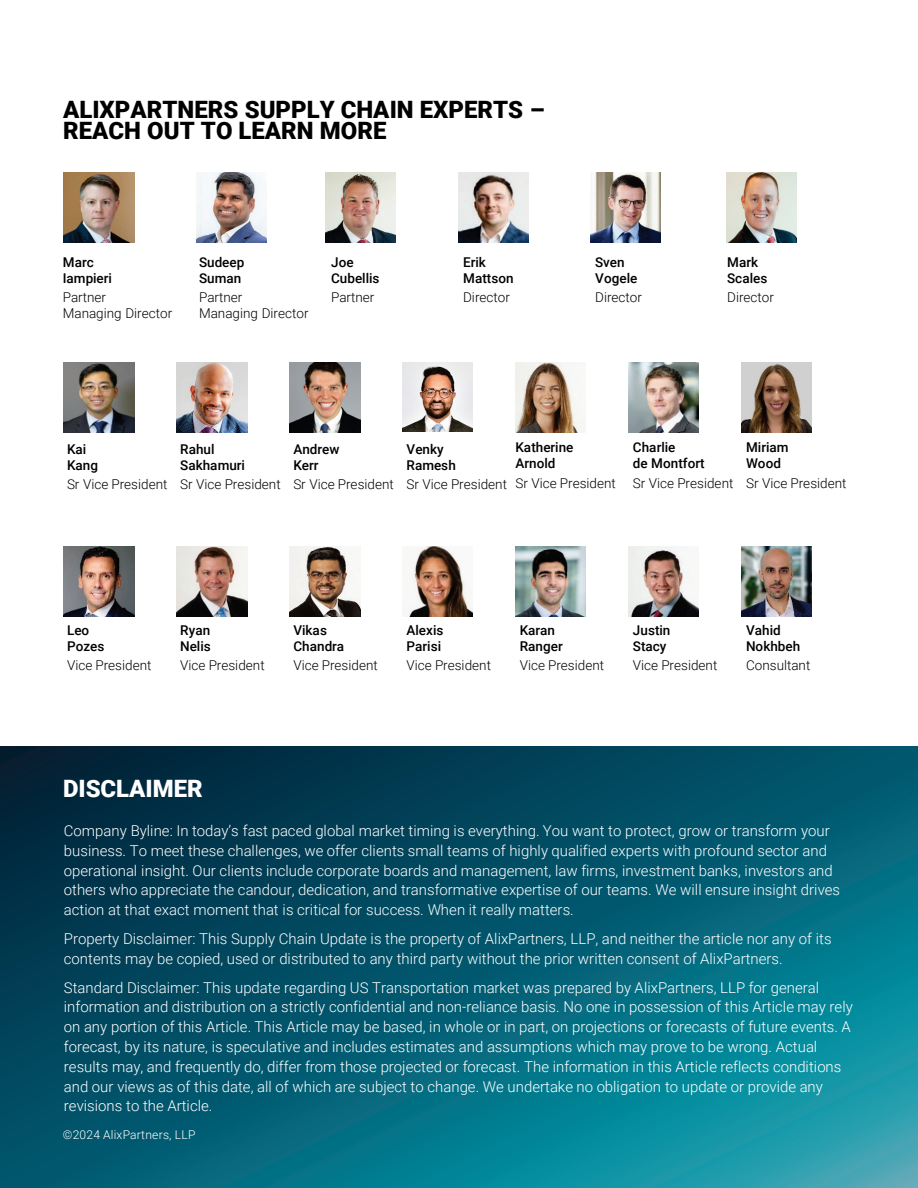
<style>
.page{position:relative;width:918px;height:1188px;background:#fff}
.page>*{position:absolute;margin:0;border:0;box-sizing:border-box;transform-origin:0 0}
.t1{font:900 24px/21.6px "Roboto";color:#000}
.t2{font:900 24px "Roboto";color:#fff}
.t3{font:300 15px/19.8px "Roboto";color:#fff}
.t4{font:300 13.5px/16.2px "Roboto";color:#000}
.t5{font:500 13.5px/16.2px "Roboto";color:#000}
.t6{font:300 12px "Roboto";letter-spacing:.015em;color:#fff}
</style>
<div class="page">
<svg style="left:0;top:746px;width:918px;height:442px;background:#045c71"></svg>
<img style="left:326px;top:173px;width:70px;height:70px">
<img style="left:64px;top:173px;width:70px;height:70px">
<img style="left:727px;top:173px;width:70px;height:70px">
<img style="left:458px;top:173px;width:70px;height:70px">
<img style="left:629px;top:362px;width:70px;height:71px">
<img style="left:742px;top:362px;width:70px;height:71px">
<img style="left:516px;top:546px;width:70px;height:71px">
<img style="left:290px;top:546px;width:70px;height:71px">
<img style="left:64px;top:546px;width:70px;height:71px">
<img style="left:406px;top:546px;width:67px;height:71px">
<img style="left:629px;top:546px;width:70px;height:71px">
<img style="left:177px;top:546px;width:70px;height:71px">
<img style="left:516px;top:362px;width:70px;height:71px">
<img style="left:196px;top:173px;width:71px;height:70px">
<img style="left:290px;top:362px;width:70px;height:71px">
<img style="left:403px;top:362px;width:70px;height:69px">
<img style="left:591px;top:173px;width:70px;height:70px">
<img style="left:742px;top:546px;width:70px;height:71px">
<img style="left:64px;top:362px;width:70px;height:71px">
<img style="left:177px;top:362px;width:70px;height:71px">
<p class="t1" style="left:63px;top:97px;width:483px">ALIXPARTNERS SUPPLY CHAIN EXPERTS –<br>REACH OUT TO LEARN MORE</p>
<p class="t5" style="left:63px;top:253px;width:51px">Marc<br>Iampieri</p>
<p class="t4" style="left:63px;top:289px;width:111px">Partner<br>Managing Director</p>
<p class="t5" style="left:199px;top:253px;width:47px">Sudeep<br>Suman</p>
<p class="t4" style="left:199px;top:289px;width:111px">Partner<br>Managing Director</p>
<p class="t5" style="left:331px;top:253px;width:50px">Joe<br>Cubellis</p>
<p class="t4" style="left:331px;top:289px;width:45px">Partner</p>
<p class="t5" style="left:463px;top:253px;width:52px">Erik<br>Mattson</p>
<p class="t4" style="left:463px;top:289px;width:48px">Director</p>
<p class="t5" style="left:595px;top:253px;width:44px">Sven<br>Vogele</p>
<p class="t4" style="left:595px;top:289px;width:48px">Director</p>
<p class="t5" style="left:727px;top:253px;width:42px">Mark<br>Scales</p>
<p class="t4" style="left:727px;top:289px;width:48px">Director</p>
<p class="t5" style="left:67px;top:440px;width:33px">Kai<br>Kang</p>
<p class="t4" style="left:67px;top:476px;width:102px">Sr Vice President</p>
<p class="t5" style="left:180px;top:440px;width:66px">Rahul<br>Sakhamuri</p>
<p class="t4" style="left:180px;top:476px;width:102px">Sr Vice President</p>
<p class="t5" style="left:293px;top:440px;width:48px">Andrew<br>Kerr</p>
<p class="t4" style="left:293px;top:476px;width:102px">Sr Vice President</p>
<p class="t5" style="left:407px;top:440px;width:51px">Venky<br>Ramesh</p>
<p class="t4" style="left:407px;top:476px;width:102px">Sr Vice President</p>
<p class="t5" style="left:515px;top:439px;width:60px">Katherine<br>Arnold</p>
<p class="t4" style="left:515px;top:474px;width:102px">Sr Vice President</p>
<p class="t5" style="left:633px;top:439px;width:73px">Charlie<br>de Montfort</p>
<p class="t4" style="left:633px;top:474px;width:102px">Sr Vice President</p>
<p class="t5" style="left:746px;top:439px;width:44px">Miriam<br>Wood</p>
<p class="t4" style="left:746px;top:474px;width:102px">Sr Vice President</p>
<p class="t5" style="left:67px;top:621px;width:39px">Leo<br>Pozes</p>
<p class="t4" style="left:67px;top:657px;width:86px">Vice President</p>
<p class="t5" style="left:180px;top:621px;width:32px">Ryan<br>Nelis</p>
<p class="t4" style="left:180px;top:657px;width:86px">Vice President</p>
<p class="t5" style="left:293px;top:621px;width:52px">Vikas<br>Chandra</p>
<p class="t4" style="left:293px;top:657px;width:86px">Vice President</p>
<p class="t5" style="left:407px;top:621px;width:38px">Alexis<br>Parisi</p>
<p class="t4" style="left:407px;top:657px;width:86px">Vice President</p>
<p class="t5" style="left:520px;top:621px;width:45px">Karan<br>Ranger</p>
<p class="t4" style="left:520px;top:657px;width:86px">Vice President</p>
<p class="t5" style="left:633px;top:621px;width:39px">Justin<br>Stacy</p>
<p class="t4" style="left:633px;top:657px;width:86px">Vice President</p>
<p class="t5" style="left:746px;top:621px;width:56px">Vahid<br>Nokhbeh</p>
<p class="t4" style="left:746px;top:657px;width:66px">Consultant</p>
<h2 class="t2" style="left:63px;top:772px;width:141px">DISCLAIMER</h2>
<p class="t3" style="left:64px;top:820px;width:778px">Company Byline: In today’s fast paced global market timing is everything. You want to protect, grow or transform your business. To meet these challenges, we offer clients small teams of highly qualified experts with profound sector and operational insight. Our clients include corporate boards and management, law firms, investment banks, investors and others who appreciate the candour, dedication, and transformative expertise of our teams. We will ensure insight drives action at that exact moment that is critical for success. When it really matters.</p>
<p class="t3" style="left:64px;top:928px;width:769px">Property Disclaimer: This Supply Chain Update is the property of AlixPartners, LLP, and neither the article nor any of its contents may be copied, used or distributed to any third party without the prior written consent of AlixPartners.</p>
<p class="t3" style="left:64px;top:977px;width:791px">Standard Disclaimer: This update regarding US Transportation market was prepared by AlixPartners, LLP for general information and distribution on a strictly confidential and non-reliance basis. No one in possession of this Article may rely on any portion of this Article. This Article may be based, in whole or in part, on projections or forecasts of future events. A forecast, by its nature, is speculative and includes estimates and assumptions which may prove to be wrong. Actual results may, and frequently do, differ from those projected or forecast. The information in this Article reflects conditions and our views as of this date, all of which are subject to change. We undertake no obligation to update or provide any revisions to the Article.</p>
<p class="t6" style="left:63px;top:1126px;width:134px">©2024 AlixPartners, LLP</p>
</div>
